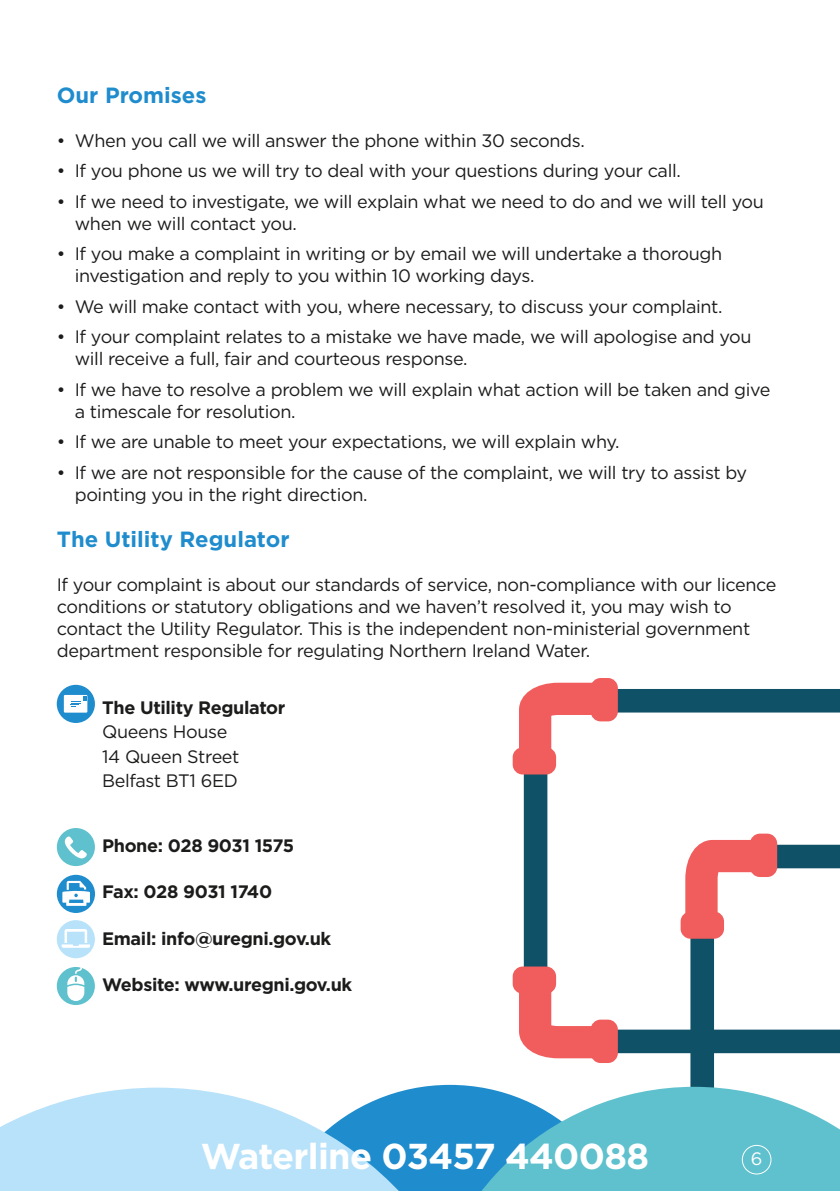
<style>
.page{position:relative;width:840px;height:1191px;background:#fff}
.page>*{position:absolute;margin:0;border:0;box-sizing:border-box;transform-origin:0 0}
.t1{font:700 36px "Gotham";letter-spacing:-.02em;color:#fff}
.t2{font:700 22px "Gotham";color:#1f8ccd}
.t3{font:18px/22px "Gotham";letter-spacing:-.02em;color:#1c1c1b}
.t4{font:700 18px "Gotham";letter-spacing:-.02em;color:#1c1c1b}
.t5{font:18px "Gotham";color:#fff}
</style>
<div class="page">
<svg style="left:690px;top:1053px;width:149px;height:33px"></svg>
<svg style="left:523px;top:689px;width:316px;height:364px"></svg>
<svg style="left:519px;top:682px;width:73px;height:67px"></svg>
<div style="left:512px;top:747px;width:43px;height:27px;background:#f05d5c;border-radius:10px"></div>
<div style="left:590px;top:678px;width:27px;height:43px;background:#f05d5c;border-radius:10px"></div>
<svg style="left:518px;top:991px;width:74px;height:67px"></svg>
<div style="left:512px;top:966px;width:43px;height:27px;background:#f05d5c;border-radius:10px"></div>
<div style="left:590px;top:1019px;width:27px;height:44px;background:#f05d5c;border-radius:10px"></div>
<svg style="left:0;top:1087px;width:437px;height:104px;background:#a7d7f3"></svg>
<svg style="left:437px;top:1086px;width:402px;height:105px;background:#63bdd2"></svg>
<div style="left:741px;top:1145px;width:29px;height:29px;border:1px solid #fff;border-radius:50%"></div>
<div style="left:57px;top:685px;width:38px;height:38px;background:#1f8ccd;border-radius:50%"></div>
<div style="left:64px;top:695px;width:23px;height:17px;background:#fff"></div>
<svg style="left:71px;top:696px;width:15px;height:11px"></svg>
<div style="left:57px;top:828px;width:38px;height:38px;background:#5ec1cd;border-radius:50%"></div>
<svg style="left:65px;top:836px;width:22px;height:22px"></svg>
<div style="left:57px;top:874px;width:38px;height:39px;background:#1f8ccd;border-radius:50%"></div>
<svg style="left:62px;top:881px;width:28px;height:25px"></svg>
<div style="left:57px;top:967px;width:38px;height:38px;background:#5ec1cd;border-radius:50%"></div>
<svg style="left:67px;top:967px;width:17px;height:34px"></svg>
<div style="left:57px;top:920px;width:38px;height:38px;background:#b7e2fa;border-radius:50%"></div>
<svg style="left:62px;top:929px;width:28px;height:18px"></svg>
<p class="t2" style="left:57px;top:82px;width:151px">Our Promises</p>
<p class="t3" style="left:57px;top:129px;width:529px">• When you call we will answer the phone within 30 seconds.</p>
<p class="t3" style="left:57px;top:159px;width:625px">• If you phone us we will try to deal with your questions during your call.</p>
<p class="t3" style="left:75px;top:190px;width:690px;text-indent:-18px">• If we need to investigate, we will explain what we need to do and we will tell you when we will contact you.</p>
<p class="t3" style="left:75px;top:242px;width:648px;text-indent:-18px">• If you make a complaint in writing or by email we will undertake a thorough investigation and reply to you within 10 working days.</p>
<p class="t3" style="left:57px;top:295px;width:667px">• We will make contact with you, where necessary, to discuss your complaint.</p>
<p class="t3" style="left:75px;top:325px;width:678px;text-indent:-18px">• If your complaint relates to a mistake we have made, we will apologise and you will receive a full, fair and courteous response.</p>
<p class="t3" style="left:75px;top:378px;width:696px;text-indent:-18px">• If we have to resolve a problem we will explain what action will be taken and give a timescale for resolution.</p>
<p class="t3" style="left:57px;top:430px;width:564px">• If we are unable to meet your expectations, we will explain why.</p>
<p class="t3" style="left:75px;top:461px;width:673px;text-indent:-18px">• If we are not responsible for the cause of the complaint, we will try to assist by pointing you in the right direction.</p>
<p class="t2" style="left:57px;top:526px;width:234px">The Utility Regulator</p>
<p class="t3" style="left:57px;top:573px;width:720px">If your complaint is about our standards of service, non-compliance with our licence conditions or statutory obligations and we haven’t resolved it, you may wish to contact the Utility Regulator. This is the independent non-ministerial government department responsible for regulating Northern Ireland Water.</p>
<p class="t4" style="left:102px;top:697px;width:185px">The Utility Regulator</p>
<p class="t3" style="left:102px;top:719px;width:139px;line-height:24.4px">Queens House<br>14 Queen Street<br>Belfast BT1 6ED</p>
<p class="t4" style="left:102px;top:835px;width:193px">Phone: 028 9031 1575</p>
<p class="t4" style="left:102px;top:881px;width:171px">Fax: 028 9031 1740</p>
<p class="t4" style="left:102px;top:928px;width:230px">Email: info@uregni.gov.uk</p>
<p class="t4" style="left:102px;top:974px;width:251px">Website: www.uregni.gov.uk</p>
<h1 class="t1" style="left:201px;top:1135px;width:449px">Waterline 03457 440088</h1>
<p class="t5" style="left:750px;top:1148px;width:13px">6</p>
</div>
